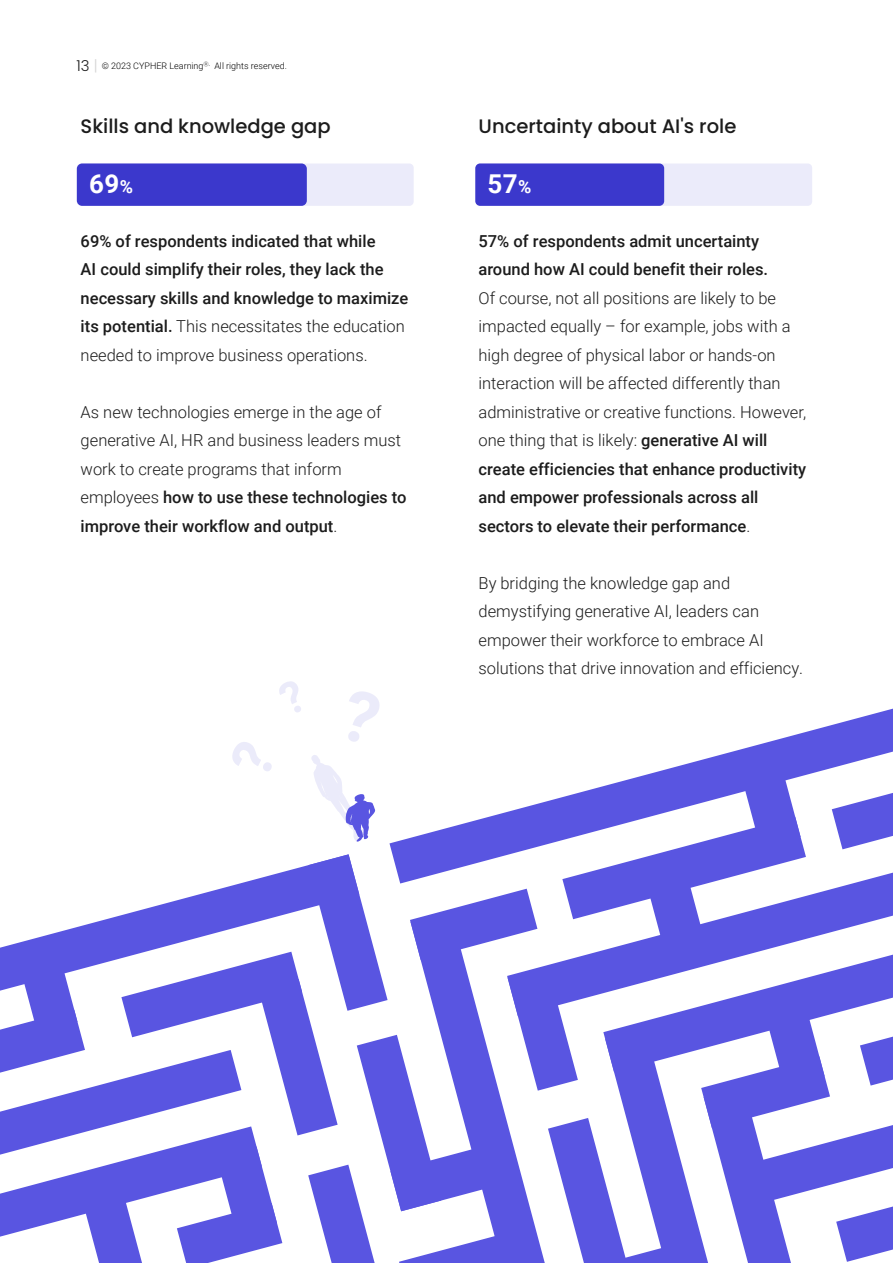
<style>
.page{position:relative;width:893px;height:1263px;background:#fff}
.page>*{position:absolute;margin:0;border:0;box-sizing:border-box;transform-origin:0 0}
.t1{font:700 25.95px "Roboto";color:#fff}
.t2{font:500 19.5px "Poppins";color:#1c1c1c}
.t3{font:300 16.5px/28.5px "Roboto";color:#1c1c1c}
.t4{font:500 16.5px/28.5px "Roboto";color:#1c1c1c}
.t5{font:300 9px "Roboto";color:#000}
.s1{font-family:"Poppins";font-size:15px;color:#212121}
.s2{font-family:"Poppins";font-size:15px;color:rgb(33 33 33/.2)}
.s3{font-size:18px}
.s4{font-weight:300}
.s5{font-weight:500}
</style>
<div class="page">
<div style="left:77px;top:163px;width:337px;height:43px;background:#ebebfa;border-radius:4px"></div>
<div style="left:77px;top:163px;width:230px;height:43px;background:#3b38cc;border-radius:5px"></div>
<div style="left:475px;top:163px;width:337px;height:43px;background:#ebebfa;border-radius:4px"></div>
<div style="left:475px;top:163px;width:189px;height:43px;background:#3b38cc;border-radius:5px"></div>
<svg style="left:750px;top:708px;width:143px;height:39px"></svg>
<svg style="left:0;top:747px;width:893px;height:516px"></svg>
<p class="t5" style="left:76px;top:60px;width:212px"><span class="s1">13</span> <span class="s2">|</span> © 2023 CYPHER Learning<sup>Ⓡ.</sup> All rights reserved.</p>
<p class="t2" style="left:81px;top:115px;width:252px">Skills and knowledge gap</p>
<p class="t2" style="left:479px;top:115px;width:259px">Uncertainty about AI's role</p>
<h1 class="t1" style="left:89px;top:166px;width:46px">69<span class="s3">%</span></h1>
<h1 class="t1" style="left:487px;top:166px;width:46px">57<span class="s3">%</span></h1>
<p class="t4" style="left:81px;top:226px;width:329px">69% of respondents indicated that while<br>AI could simplify their roles, they lack the necessary skills and knowledge to maximize its potential. <span class="s4">This necessitates the education needed to improve business operations.</span></p>
<p class="t3" style="left:81px;top:397px;width:327px">As new technologies emerge in the age of generative AI, HR and business leaders must work to create programs that inform employees <span class="s5">how to use these technologies to improve their workflow and output</span>.</p>
<p class="t4" style="left:479px;top:226px;width:291px">57% of respondents admit uncertainty around how AI could benefit their roles.</p>
<p class="t3" style="left:479px;top:283px;width:329px">Of course, not all positions are likely to be impacted equally – for example, jobs with a high degree of physical labor or hands-on interaction will be affected differently than administrative or creative functions. However, one thing that is likely: <span class="s5">generative AI will create efficiencies that enhance productivity and empower professionals across all sectors to elevate their performance</span>.</p>
<p class="t3" style="left:479px;top:568px;width:326px">By bridging the knowledge gap and demystifying generative AI, leaders can empower their workforce to embrace AI solutions that drive innovation and efficiency.</p>
</div>
